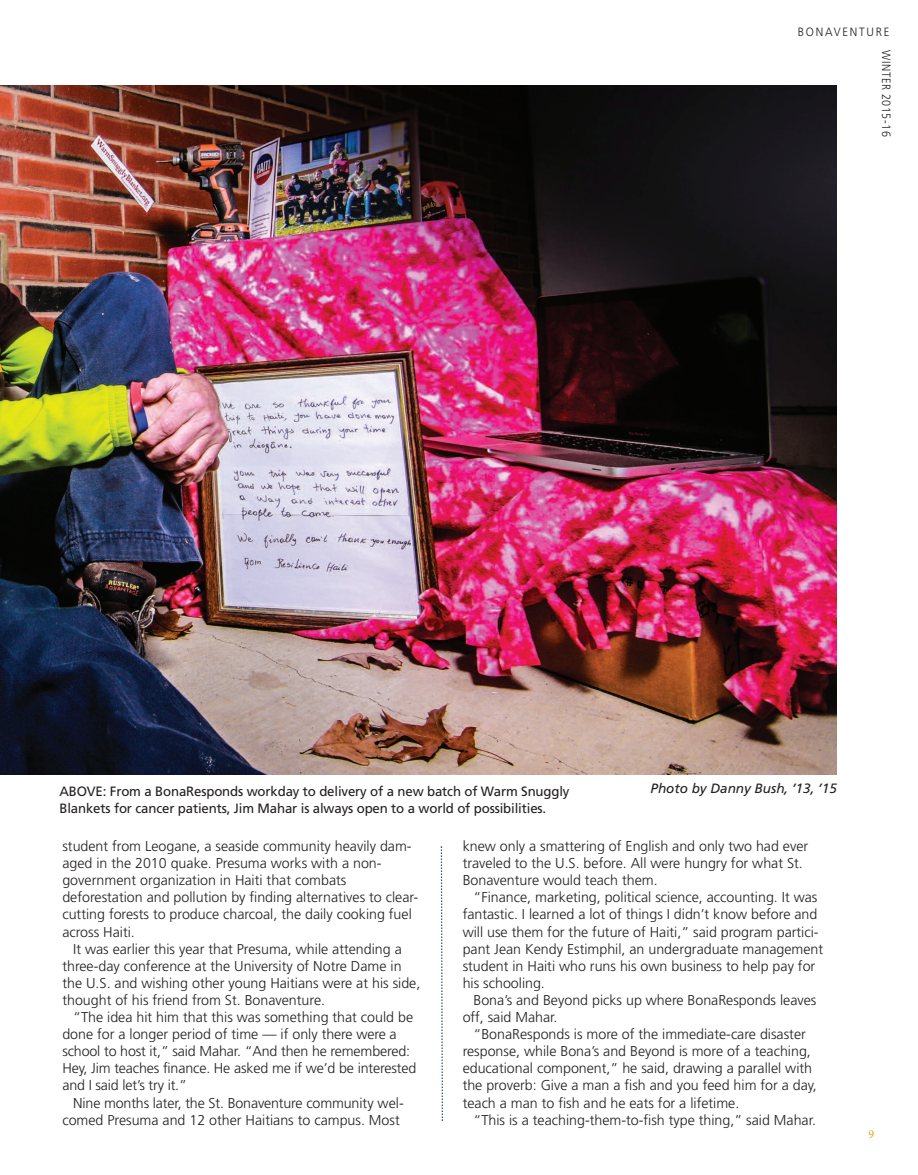
<style>
.page{position:relative;width:918px;height:1175px;background:#fff}
.page>*{position:absolute;margin:0;border:0;box-sizing:border-box;transform-origin:0 0}
.t1{font:300 14.25px/17.1px "Frutiger";color:#231f20}
.t2{font:13.5px "Frutiger";letter-spacing:-.01em;color:#231f20}
.t3{font:italic 13.5px "Frutiger";color:#231f20}
.t4{font:300 12px "Frutiger";letter-spacing:.05em;color:#231f20;scale:.9 1}
.t5{font:300 12px "Frutiger";letter-spacing:.155em;color:#231f20;scale:.94 1}
.t6{font:12px "Minion Pro";color:#e6a218}
</style>
<div class="page">
<svg style="left:440px;top:846px;width:3px;height:274px"></svg>
<img style="left:0;top:86px;width:837px;height:688px">
<p class="t5" style="left:798px;top:27px;width:99px">BONAVENTURE</p>
<p class="t4" style="left:891px;top:50px;width:97px;rotate:90deg">WINTER 2015-16</p>
<p class="t2" style="left:59px;top:786px;width:512px">ABOVE: From a BonaResponds workday to delivery of a new batch of Warm Snuggly</p>
<p class="t3" style="left:651px;top:783px;width:188px">Photo by Danny Bush, ’13, ’15</p>
<p class="t2" style="left:59px;top:802px;width:488px">Blankets for cancer patients, Jim Mahar is always open to a world of possibilities.</p>
<p class="t1" style="left:62px;top:838px;width:357px">student from Leogane, a seaside community heavily dam&shy;aged in the 2010 quake. Presuma works with a non&shy;government organization in Haiti that combats deforestation and pollution by finding alternatives to clear&shy;cutting forests to produce charcoal, the daily cooking fuel across Haiti.</p>
<p class="t1" style="left:62px;top:941px;width:359px;text-indent:11px">It was earlier this year that Presuma, while attending a three-day conference at the University of Notre Dame in the U.S. and wishing other young Haitians were at his side, thought of his friend from St. Bonaventure.</p>
<p class="t1" style="left:62px;top:1009px;width:355px;text-indent:11px">“The idea hit him that this was something that could be done for a longer period of time — if only there were a school to host it,” said Mahar. “And then he remembered:<br>Hey, Jim teaches finance. He asked me if we’d be interested and I said let’s try it.”</p>
<p class="t1" style="left:62px;top:1095px;width:343px;text-align:right">Nine months later, the St. Bonaventure community wel&shy;comed Presuma and 12 other Haitians to campus. Most</p>
<p class="t1" style="left:463px;top:838px;width:347px">knew only a smattering of English and only two had ever traveled to the U.S. before. All were hungry for what St.<br>Bonaventure would teach them.</p>
<p class="t1" style="left:463px;top:890px;width:362px;text-indent:11px">“Finance, marketing, political science, accounting. It was fantastic. I learned a lot of things I didn’t know before and will use them for the future of Haiti,” said program partici&shy;pant Jean Kendy Estimphil, an undergraduate management student in Haiti who runs his own business to help pay for his schooling.</p>
<p class="t1" style="left:463px;top:992px;width:355px;text-indent:11px">Bona’s and Beyond picks up where BonaResponds leaves off, said Mahar.</p>
<p class="t1" style="left:463px;top:1026px;width:356px;text-indent:11px">“BonaResponds is more of the immediate-care disaster response, while Bona’s and Beyond is more of a teaching, educational component,” he said, drawing a parallel with the proverb: Give a man a fish and you feed him for a day, teach a man to fish and he eats for a lifetime.</p>
<p class="t1" style="left:473px;top:1112px;width:344px">“This is a teaching-them-to-fish type thing,” said Mahar.</p>
<p class="t6" style="left:868px;top:1130px;width:7px">9</p>
</div>
